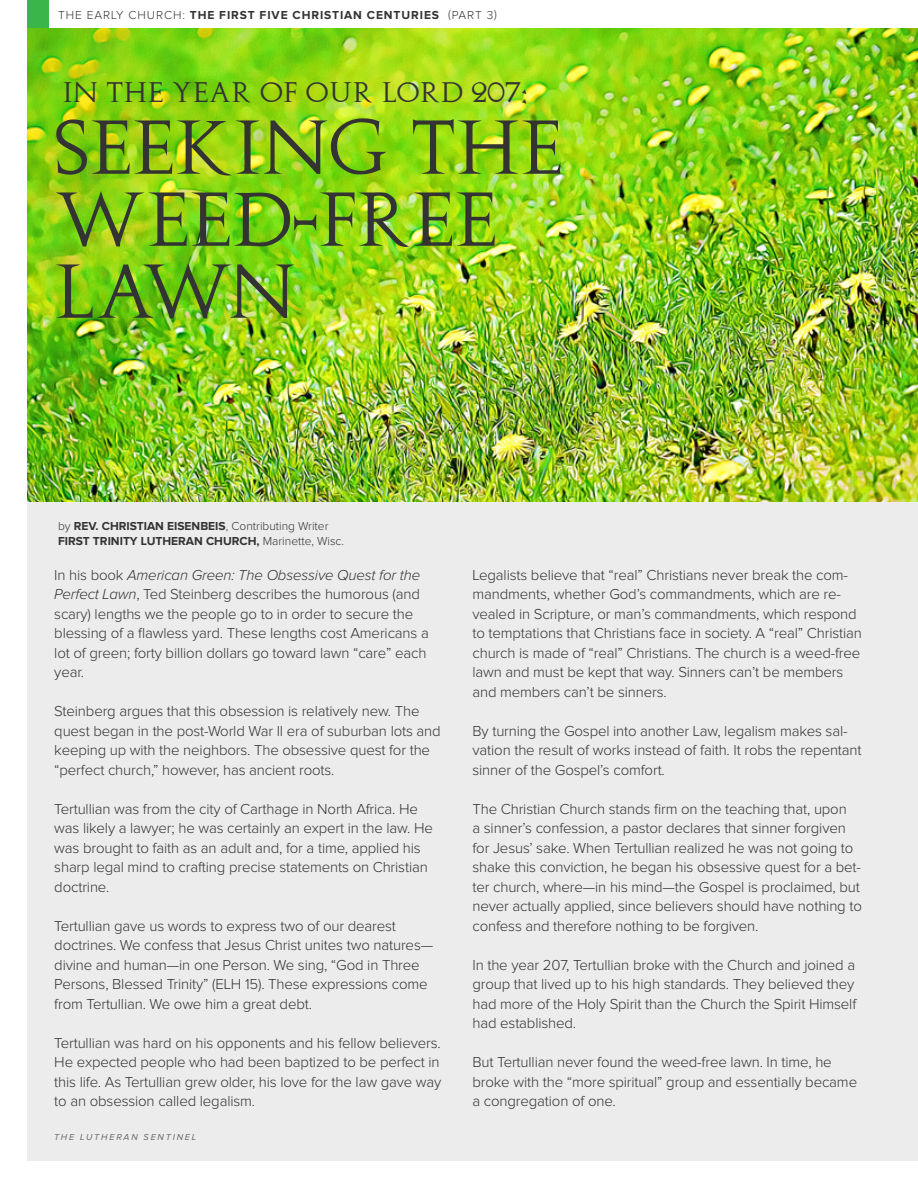
<style>
.page{position:relative;width:918px;height:1188px;background:#fff}
.page>*{position:absolute;margin:0;border:0;box-sizing:border-box;transform-origin:0 0}
.t1{font:72px/72px "Augustus";color:#333}
.t2{font:27px "Augustus";color:#333}
.t3{font:300 15px/19.5px "Proxima Nova";letter-spacing:-.01em;color:#333}
.t4{font:700 12px/14.4px "Proxima Nova";color:#333}
.t5{font:700 12px "Proxima Nova";letter-spacing:.075em;color:#333}
.t6{font:italic 9px "Proxima Nova";letter-spacing:.2em;color:#666}
.s1{font-weight:300}
.s2{font-style:italic}
</style>
<div class="page">
<div style="left:28px;top:28px;width:890px;height:1133px;background:#ececec"></div>
<div style="left:28px;top:0;width:21px;height:28px;background:#39b54a"></div>
<img style="left:28px;top:28px;width:890px;height:473px">
<p class="t5" style="left:58px;top:10px;width:440px"><span class="s1">THE EARLY CHURCH:</span> THE FIRST FIVE CHRISTIAN CENTURIES <span class="s1">(PART 3)</span></p>
<h2 class="t2" style="left:62px;top:77px;width:466px">IN THE YEAR OF OUR LORD 207:</h2>
<h1 class="t1" style="left:54px;top:113px;width:510px">SEEKING THE<br>WEED-FREE<br>LAWN</h1>
<p class="t4" style="left:58px;top:520px;width:288px"><span class="s1">by</span> REV. CHRISTIAN EISENBEIS<span class="s1">, Contributing Writer<br></span>FIRST TRINITY LUTHERAN CHURCH, <span class="s1">Marinette, Wisc.</span></p>
<p class="t3" style="left:54px;top:566px;width:376px">In his book <span class="s2">American Green: The Obsessive Quest for the Perfect Lawn</span>, Ted Steinberg describes the humorous (and scary) lengths we the people go to in order to secure the blessing of a flawless yard. These lengths cost Americans a lot of green; forty billion dollars go toward lawn “care” each year.</p>
<p class="t3" style="left:54px;top:702px;width:388px">Steinberg argues that this obsession is relatively new. The quest began in the post-World War II era of suburban lots and keeping up with the neighbors. The obsessive quest for the “perfect church,” however, has ancient roots.</p>
<p class="t3" style="left:54px;top:800px;width:380px">Tertullian was from the city of Carthage in North Africa. He was likely a lawyer; he was certainly an expert in the law. He was brought to faith as an adult and, for a time, applied his sharp legal mind to crafting precise statements on Christian doctrine.</p>
<p class="t3" style="left:54px;top:917px;width:380px">Tertullian gave us words to express two of our dearest doctrines. We confess that Jesus Christ unites two natures— divine and human—in one Person. We sing, “God in Three Persons, Blessed Trinity” (ELH 15). These expressions come from Tertullian. We owe him a great debt.</p>
<p class="t3" style="left:54px;top:1034px;width:389px;text-align:justify">Tertullian was hard on his opponents and his fellow believers.<br>He expected people who had been baptized to be perfect in this life. As Tertullian grew older, his love for the law gave way to an obsession called legalism.</p>
<p class="t6" style="left:54px;top:1133px;width:144px">THE LUTHERAN SENTINEL</p>
<p class="t3" style="left:472px;top:566px;width:391px">Legalists believe that “real” Christians never break the com&shy;mandments, whether God’s commandments, which are re&shy;vealed in Scripture, or man’s commandments, which respond to temptations that Christians face in society. A “real” Christian church is made of “real” Christians. The church is a weed-free lawn and must be kept that way. Sinners can’t be members and members can’t be sinners.</p>
<p class="t3" style="left:472px;top:722px;width:391px">By turning the Gospel into another Law, legalism makes sal&shy;vation the result of works instead of faith. It robs the repentant sinner of the Gospel’s comfort.</p>
<p class="t3" style="left:472px;top:800px;width:391px">The Christian Church stands firm on the teaching that, upon<br>a sinner’s confession, a pastor declares that sinner forgiven for Jesus’ sake. When Tertullian realized he was not going to shake this conviction, he began his obsessive quest for a bet&shy;ter church, where—in his mind—the Gospel is proclaimed, but never actually applied, since believers should have nothing to confess and therefore nothing to be forgiven.</p>
<p class="t3" style="left:472px;top:956px;width:385px">In the year 207, Tertullian broke with the Church and joined a group that lived up to his high standards. They believed they had more of the Holy Spirit than the Church the Spirit Himself had established.</p>
<p class="t3" style="left:472px;top:1053px;width:386px">But Tertullian never found the weed-free lawn. In time, he broke with the “more spiritual” group and essentially became a congregation of one.</p>
</div>
